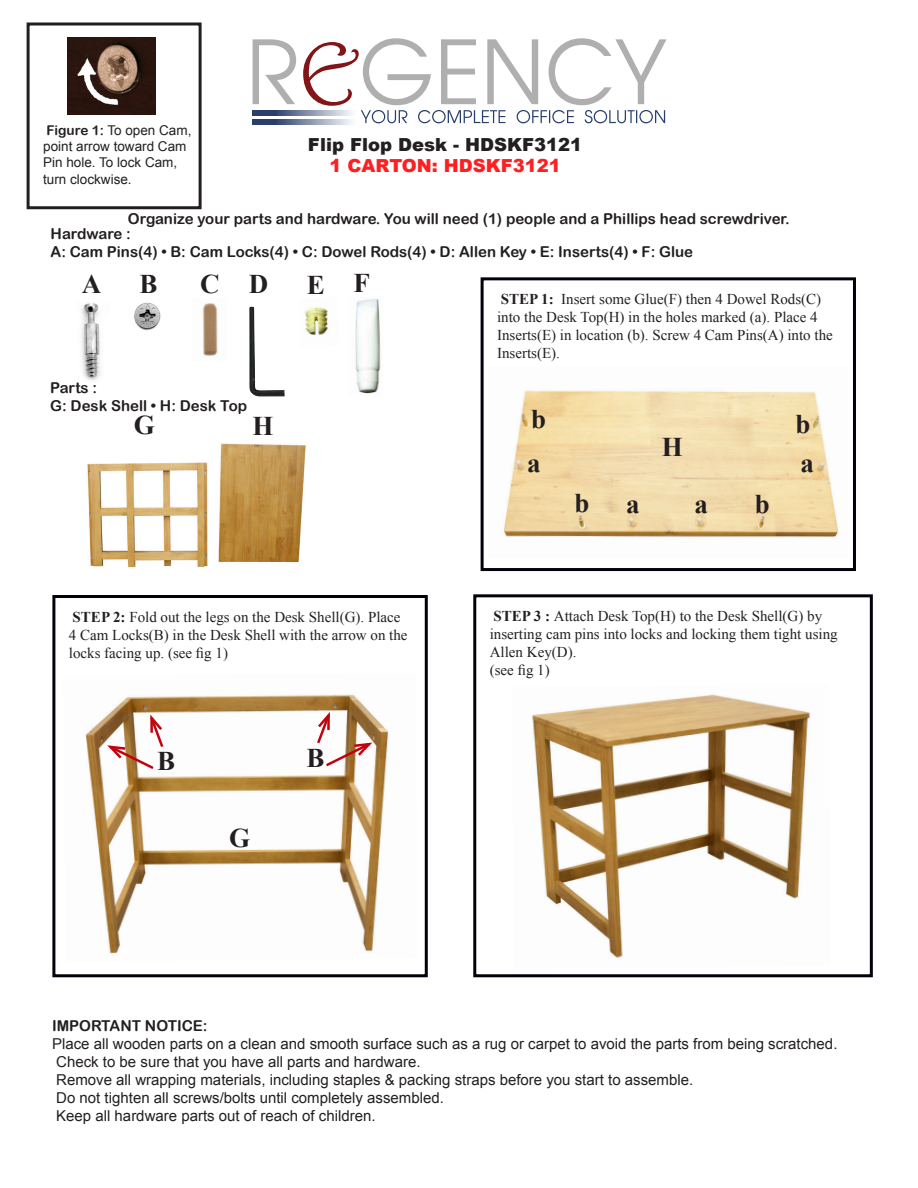
<style>
.page{position:relative;width:918px;height:1188px;background:#fff}
.page>*{position:absolute;margin:0;border:0;box-sizing:border-box;transform-origin:0 0}
.t1{font:700 27px "Times New Roman";color:#231f20}
.t2{font:900 18px "Arial";color:#231f20}
.t3{font:900 18px "Arial";color:#ff1f20}
.t4{font:15px/18px "Times New Roman";color:#231f20}
.t5{font:15px "Arial";color:#231f20}
.t6{font:15px "Arial Rounded MT Bold";color:#231f20}
.t7{font:13.5px/16.2px "Arial";color:#231f20}
.s1{font-family:"Arial Rounded MT Bold"}
.s2{font-weight:700}
</style>
<div class="page">
<img style="left:68px;top:38px;width:88px;height:76px">
<div style="left:27px;top:22px;width:175px;height:187px;border:3px solid #231f20"></div>
<img style="left:249px;top:306px;width:36px;height:91px">
<img style="left:134px;top:302px;width:27px;height:29px">
<img style="left:81px;top:303px;width:19px;height:78px">
<img style="left:202px;top:303px;width:16px;height:53px">
<img style="left:305px;top:307px;width:24px;height:28px">
<img style="left:87px;top:443px;width:219px;height:125px">
<div style="left:52px;top:595px;width:376px;height:382px;border:3px solid #00010c"></div>
<img style="left:85px;top:694px;width:303px;height:260px">
<svg style="left:253px;top:38px;width:414px;height:85px"></svg>
<svg style="left:253px;top:110px;width:104px;height:6px"></svg>
<svg style="left:253px;top:119px;width:104px;height:6px"></svg>
<div style="left:473px;top:594px;width:400px;height:383px;border:3px solid #00010c"></div>
<img style="left:355px;top:299px;width:26px;height:95px">
<div style="left:481px;top:277px;width:375px;height:294px;border:3px solid #00010c"></div>
<img style="left:504px;top:390px;width:334px;height:148px">
<svg style="left:104px;top:711px;width:61px;height:60px"></svg>
<svg style="left:315px;top:708px;width:61px;height:61px"></svg>
<img style="left:532px;top:694px;width:278px;height:264px">
<p class="t7" style="left:43px;top:122px;width:150px"><span class="s1">Figure 1:</span> To open Cam, point arrow toward Cam<br>Pin hole. To lock Cam, turn clockwise.</p>
<p class="t2" style="left:308px;top:131px;width:276px">Flip Flop Desk - HDSKF3121</p>
<p class="t3" style="left:330px;top:153px;width:233px">1 CARTON: HDSKF3121</p>
<p class="t6" style="left:128px;top:210px;width:664px">Organize your parts and hardware. You will need (1) people and a Phillips head screwdriver.</p>
<p class="t6" style="left:51px;top:225px;width:82px">Hardware :</p>
<p class="t6" style="left:51px;top:243px;width:644px">A: Cam Pins(4) • B: Cam Locks(4) • C: Dowel Rods(4) • D: Allen Key • E: Inserts(4) • F: Glue</p>
<p class="t1" style="left:82px;top:266px;width:21px">A</p>
<p class="t1" style="left:139px;top:266px;width:20px">B</p>
<p class="t1" style="left:200px;top:266px;width:21px">C</p>
<p class="t1" style="left:354px;top:265px;width:18px">F</p>
<p class="t1" style="left:249px;top:265px;width:21px">D</p>
<p class="t1" style="left:307px;top:266px;width:20px">E</p>
<p class="t4" style="left:497px;top:290px;width:337px"><span class="s2">STEP 1:</span> Insert some Glue(F) then 4 Dowel Rods(C) into the Desk Top(H) in the holes marked (a). Place 4<br>Inserts(E) in location (b). Screw 4 Cam Pins(A) into the Inserts(E).</p>
<p class="t6" style="left:50px;top:379px;width:48px">Parts :</p>
<p class="t6" style="left:50px;top:397px;width:198px">G: Desk Shell • H: Desk Top</p>
<p class="t1" style="left:134px;top:407px;width:23px">G</p>
<p class="t1" style="left:252px;top:407px;width:23px">H</p>
<p class="t4" style="left:69px;top:608px;width:340px"><span class="s2">STEP 2:</span> Fold out the legs on the Desk Shell(G). Place<br>4 Cam Locks(B) in the Desk Shell with the arrow on the locks facing up. (see fig 1)</p>
<p class="t1" style="left:157px;top:742px;width:20px">B</p>
<p class="t1" style="left:229px;top:819px;width:23px">G</p>
<p class="t1" style="left:306px;top:740px;width:20px">B</p>
<p class="t1" style="left:531px;top:401px;width:17px">b</p>
<p class="t1" style="left:662px;top:428px;width:23px">H</p>
<p class="t1" style="left:796px;top:405px;width:17px">b</p>
<p class="t1" style="left:527px;top:444px;width:15px">a</p>
<p class="t1" style="left:801px;top:444px;width:15px">a</p>
<p class="t1" style="left:574px;top:484px;width:17px">b</p>
<p class="t1" style="left:755px;top:486px;width:17px">b</p>
<p class="t1" style="left:626px;top:486px;width:15px">a</p>
<p class="t1" style="left:694px;top:485px;width:15px">a</p>
<p class="t4" style="left:490px;top:607px;width:349px"><span class="s2">STEP 3 :</span> Attach Desk Top(H) to the Desk Shell(G) by inserting cam pins into locks and locking them tight using<br>Allen Key(D).</p>
<p class="t4" style="left:490px;top:661px;width:61px">(see fig 1)</p>
<p class="t6" style="left:52px;top:1017px;width:157px">IMPORTANT NOTICE:</p>
<p class="t5" style="left:52px;top:1034px;width:787px">Place all wooden parts on a clean and smooth surface such as a rug or carpet to avoid the parts from being scratched.</p>
<p class="t5" style="left:56px;top:1052px;width:366px">Check to be sure that you have all parts and hardware.</p>
<p class="t5" style="left:56px;top:1070px;width:638px">Remove all wrapping materials, including staples &amp; packing straps before you start to assemble.</p>
<p class="t5" style="left:56px;top:1088px;width:389px">Do not tighten all screws/bolts until completely assembled.</p>
<p class="t5" style="left:56px;top:1106px;width:321px">Keep all hardware parts out of reach of children.</p>
</div>
